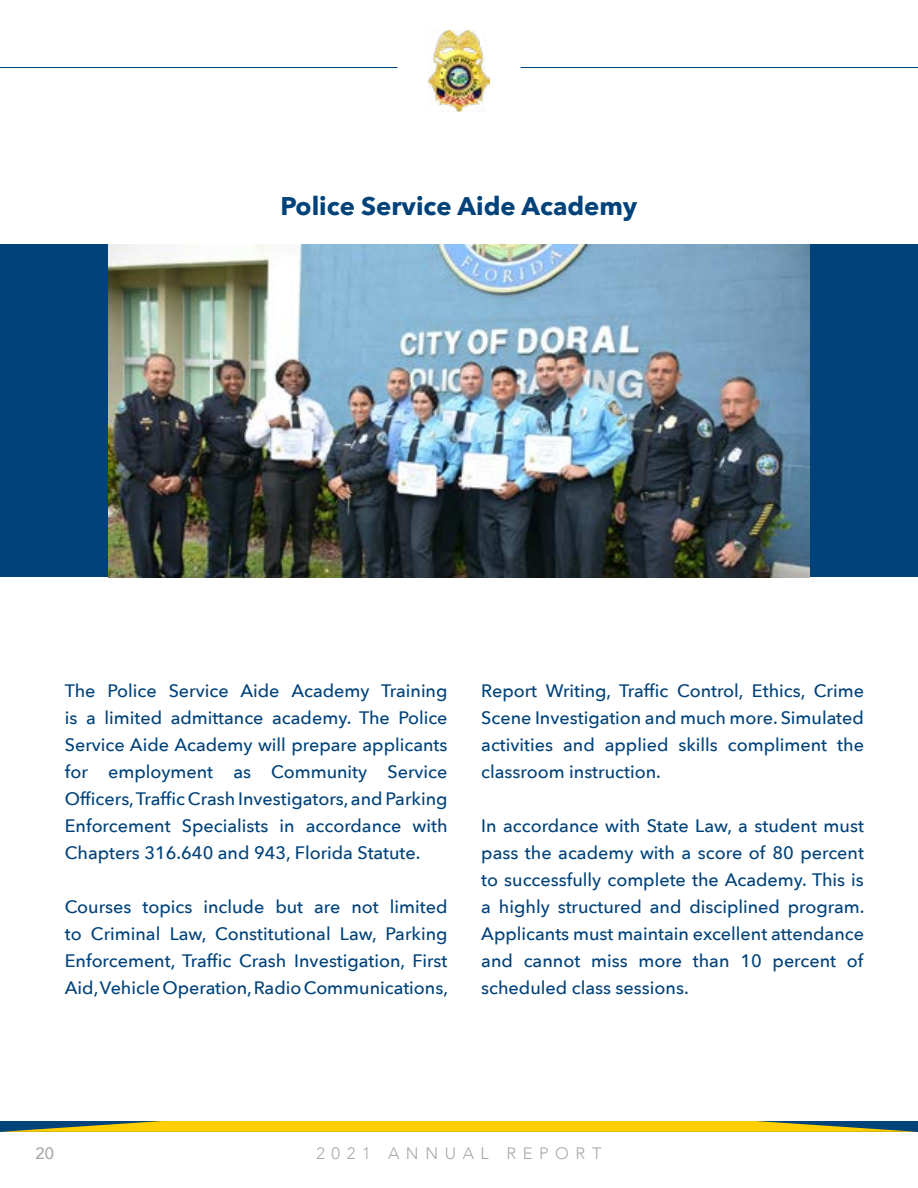
<style>
.page{position:relative;width:918px;height:1188px;background:#fff}
.page>*{position:absolute;margin:0;border:0;box-sizing:border-box;transform-origin:0 0}
.t1{font:700 25.5px "Avenir Next";color:#00427a}
.t2{font:500 18px/27px "Avenir Next";color:#00427a;text-align:justify}
.t3{font:300 16.5px "Avenir";letter-spacing:.4em;color:#a7a9ac}
.t4{font:500 16.5px "Avenir";color:#a7a9ac}
</style>
<div class="page">
<svg style="left:0;top:1121px;width:918px;height:11px;background:#ceb417"></svg>
<img style="left:428px;top:30px;width:62px;height:82px">
<hr style="left:0;top:67px;width:397px;height:1px;background:#00427a">
<hr style="left:521px;top:67px;width:397px;height:1px;background:#00427a">
<div style="left:0;top:244px;width:918px;height:333px;background:#00427a"></div>
<img style="left:108px;top:244px;width:702px;height:333px">
<h1 class="t1" style="left:281px;top:184px;width:358px">Police Service Aide Academy</h1>
<p class="t2" style="left:65px;top:677px;width:384px">The Police Service Aide Academy Training is a limited admittance academy. The Police Service Aide Academy will prepare applicants for employment as Community Service Officers, Traffic Crash Investigators, and Parking Enforcement Specialists in accordance with Chapters 316.640 and 943, Florida Statute.</p>
<p class="t2" style="left:65px;top:893px;width:385px">Courses topics include but are not limited to Criminal Law, Constitutional Law, Parking Enforcement, Traffic Crash Investigation, First Aid, Vehicle Operation, Radio Communications,</p>
<p class="t2" style="left:481px;top:677px;width:384px">Report Writing, Traffic Control, Ethics, Crime Scene Investigation and much more. Simulated activities and applied skills compliment the classroom instruction.</p>
<p class="t2" style="left:481px;top:812px;width:385px">In accordance with State Law, a student must pass the academy with a score of 80 percent to successfully complete the Academy. This is a highly structured and disciplined program.<br>Applicants must maintain excellent attendance and cannot miss more than 10 percent of scheduled class sessions.</p>
<p class="t4" style="left:36px;top:1139px;width:20px">20</p>
<p class="t3" style="left:316px;top:1144px;width:287px">2021 ANNUAL REPORT</p>
</div>
